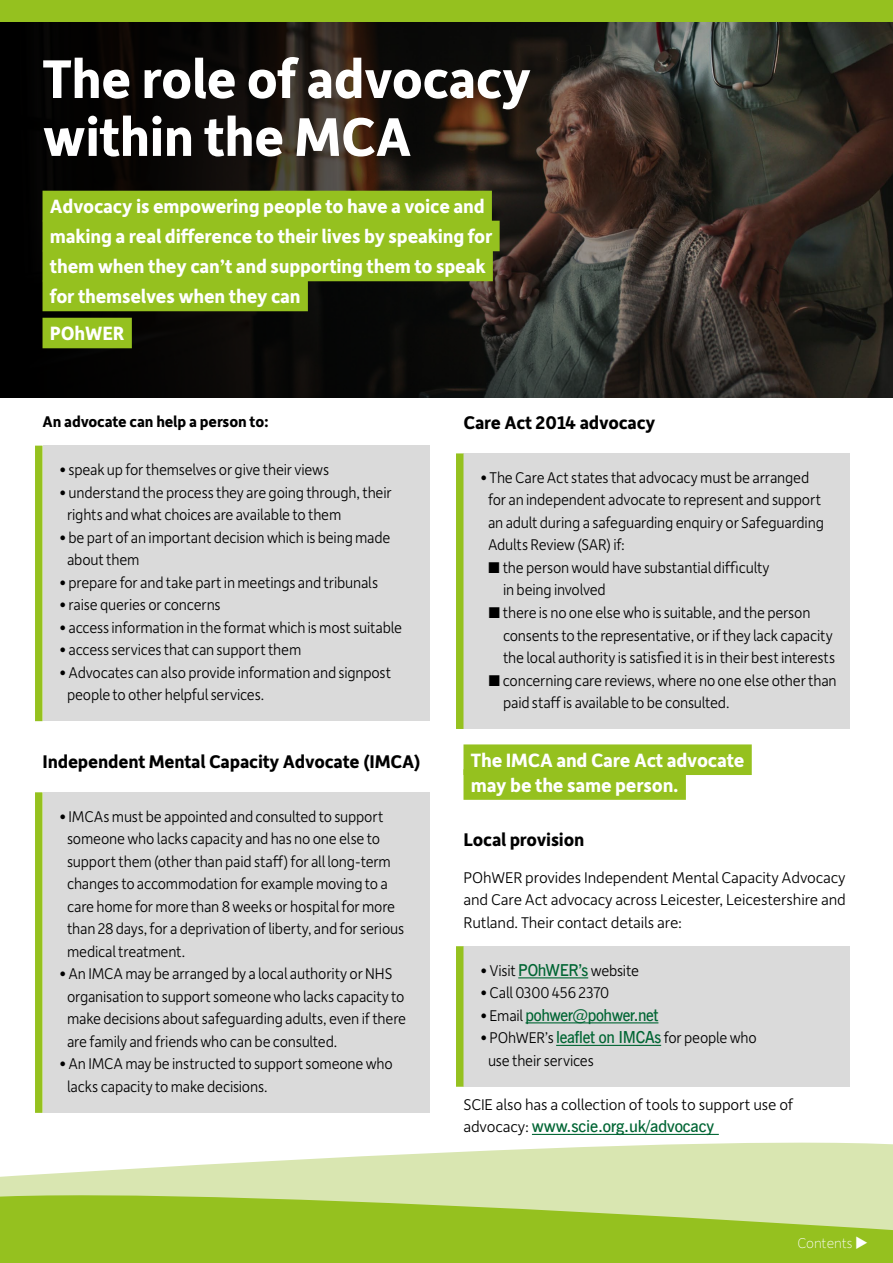
<style>
.page{position:relative;width:893px;height:1263px;background:#fff}
.page>*{position:absolute;margin:0;border:0;box-sizing:border-box;transform-origin:0 0}
.Heading{font:700 57.9px/57.9px "Depot New";letter-spacing:-.01em;color:#fff}
.Body_copy{font:700 20.55px/30px "Depot New";letter-spacing:-.01em;color:#fff}
.Intro_Text{font:700 19.5px "Depot New";letter-spacing:-.01em;color:#000}
.Boxed_body_FIRST{font:300 16.5px/22.5px "Depot New";letter-spacing:-.01em;color:#000;scale:.95 1}
.Body_copy-2{font:300 16.5px/22.5px "Depot New";letter-spacing:-.01em;color:#000;text-align:justify}
.Body_copy-3{font:700 16.5px "Depot New";letter-spacing:-.01em;color:#000}
.Boxed_body_FIRST-2{font:600 16.5px "News Gothic BT";letter-spacing:-.025em;color:#006533;scale:.95 1}
.Sub_heading{font:100 15px "Depot New";letter-spacing:-.01em;color:#fff}
.s1{font-weight:400}
.s2{font-family:"News Gothic BT";font-weight:600;color:#006533}
.s3{font-family:"Depot New";font-weight:300;color:#000}
</style>
<div class="page">
<svg style="left:115px;top:1143px;width:778px;height:27px;fill:#d9e6b1"></svg>
<svg style="left:0;top:1170px;width:893px;height:93px;background:#b0d05a"></svg>
<svg style="left:0;top:21px;width:893px;height:377px;background:#241f1a"></svg>
<div style="left:43px;top:446px;width:386px;height:275px;background:#dadada"></div>
<div style="left:35px;top:446px;width:8px;height:275px;background:#95c11f"></div>
<div style="left:43px;top:792px;width:386px;height:321px;background:#dadada"></div>
<div style="left:35px;top:792px;width:8px;height:321px;background:#95c11f"></div>
<div style="left:463px;top:453px;width:387px;height:276px;background:#dadada"></div>
<div style="left:456px;top:453px;width:7px;height:276px;background:#95c11f"></div>
<div style="left:463px;top:744px;width:289px;height:31px;background:#95c11f"></div>
<div style="left:463px;top:769px;width:223px;height:31px;background:#95c11f"></div>
<div style="left:463px;top:946px;width:387px;height:141px;background:#dadada"></div>
<div style="left:456px;top:946px;width:7px;height:141px;background:#95c11f"></div>
<hr style="left:518px;top:977px;width:70px;height:1px;background:#006533">
<hr style="left:525px;top:1022px;width:133px;height:1px;background:#006533">
<hr style="left:556px;top:1045px;width:105px;height:1px;background:#006533">
<hr style="left:532px;top:1134px;width:187px;height:1px;background:#006533">
<div style="left:43px;top:191px;width:449px;height:30px;background:#95c11f"></div>
<div style="left:43px;top:221px;width:457px;height:30px;background:#95c11f"></div>
<div style="left:43px;top:251px;width:450px;height:30px;background:#95c11f"></div>
<div style="left:43px;top:281px;width:265px;height:30px;background:#95c11f"></div>
<div style="left:43px;top:318px;width:89px;height:30px;background:#95c11f"></div>
<div style="left:0;top:0;width:893px;height:21px;background:#95c11f"></div>
<p class="Heading" style="left:43px;top:47px;width:490px">The role of advocacy within the MCA</p>
<p class="Body_copy" style="left:50px;top:191px;width:444px">Advocacy is empowering people to have a voice and making a real difference to their lives by speaking for them when they can’t and supporting them to speak for themselves when they can</p>
<p class="Body_copy" style="left:50px;top:318px;width:76px">POhWER</p>
<p class="Body_copy-3" style="left:43px;top:411px;width:228px">An advocate can help a person to:</p>
<p class="Boxed_body_FIRST" style="left:60px;top:458px;width:285px">• speak up for themselves or give their views</p>
<p class="Boxed_body_FIRST" style="left:67px;top:480px;width:343px;text-indent:-8px">• understand the process they are going through, their rights and what choices are available to them</p>
<p class="Boxed_body_FIRST" style="left:67px;top:525px;width:342px;text-indent:-8px">• be part of an important decision which is being made about them</p>
<p class="Boxed_body_FIRST" style="left:60px;top:570px;width:337px">• prepare for and take part in meetings and tribunals</p>
<p class="Boxed_body_FIRST" style="left:60px;top:593px;width:171px">• raise queries or concerns</p>
<p class="Boxed_body_FIRST" style="left:60px;top:615px;width:362px">• access information in the format which is most suitable</p>
<p class="Boxed_body_FIRST" style="left:60px;top:638px;width:256px">• access services that can support them</p>
<p class="Boxed_body_FIRST" style="left:67px;top:660px;width:343px;text-indent:-8px">• Advocates can also provide information and signpost people to other helpful services.</p>
<p class="Intro_Text" style="left:43px;top:749px;width:380px">Independent Mental Capacity Advocate (IMCA)</p>
<p class="Boxed_body_FIRST" style="left:67px;top:804px;width:356px;text-indent:-8px">• IMCAs must be appointed and consulted to support someone who lacks capacity and has no one else to support them (other than paid staff) for all long-term changes to accommodation for example moving to a care home for more than 8 weeks or hospital for more than 28 days, for a deprivation of liberty, and for serious medical treatment.</p>
<p class="Boxed_body_FIRST" style="left:67px;top:962px;width:358px;text-indent:-8px">• An IMCA may be arranged by a local authority or NHS organisation to support someone who lacks capacity to make decisions about safeguarding adults, even if there are family and friends who can be consulted.</p>
<p class="Boxed_body_FIRST" style="left:67px;top:1052px;width:345px;text-indent:-8px">• An IMCA may be instructed to support someone who lacks capacity to make decisions.</p>
<p class="Intro_Text" style="left:463px;top:410px;width:193px">Care Act 2014 advocacy</p>
<p class="Boxed_body_FIRST" style="left:488px;top:466px;width:355px;text-indent:-8px">• The Care Act states that advocacy must be arranged for an independent advocate to represent and support an adult during a safeguarding enquiry or Safeguarding Adults Review (SAR) if:</p>
<p class="Boxed_body_FIRST" style="left:503px;top:556px;width:282px;text-indent:-15px"><span class="s1">■</span> the person would have substantial difficulty in being involved</p>
<p class="Boxed_body_FIRST" style="left:503px;top:601px;width:351px;text-indent:-15px"><span class="s1">■</span> there is no one else who is suitable, and the person consents to the representative, or if they lack capacity the local authority is satisfied it is in their best interests</p>
<p class="Boxed_body_FIRST" style="left:503px;top:668px;width:353px;text-indent:-15px"><span class="s1">■</span> concerning care reviews, where no one else other than paid staff is available to be consulted.</p>
<p class="Body_copy" style="left:471px;top:747px;width:275px;line-height:24.8px">The IMCA and Care Act advocate may be the same person.</p>
<p class="Intro_Text" style="left:463px;top:827px;width:122px">Local provision</p>
<p class="Body_copy-2" style="left:463px;top:865px;width:384px">POhWER provides Independent Mental Capacity Advocacy and Care Act advocacy across Leicester, Leicestershire and Rutland. Their contact details are:</p>
<p class="Boxed_body_FIRST" style="left:480px;top:958px;width:168px">• Visit <span class="s2">POhWER’s</span> website</p>
<p class="Boxed_body_FIRST" style="left:480px;top:981px;width:137px">• Call 0300 456 2370</p>
<p class="Boxed_body_FIRST-2" style="left:480px;top:1005px;width:189px"><span class="s3">• Email</span> pohwer@pohwer.net</p>
<p class="Boxed_body_FIRST" style="left:488px;top:1026px;width:284px;text-indent:-8px">• POhWER’s <span class="s2">leaflet on IMCAs</span> for people who use their services</p>
<p class="Body_copy-2" style="left:463px;top:1092px;width:331px">SCIE also has a collection of tools to support use of advocacy: <span class="s2">www.scie.org.uk/advocacy</span></p>
<p class="Sub_heading" style="left:797px;top:1233px;width:72px">Contents ◆</p>
</div>
